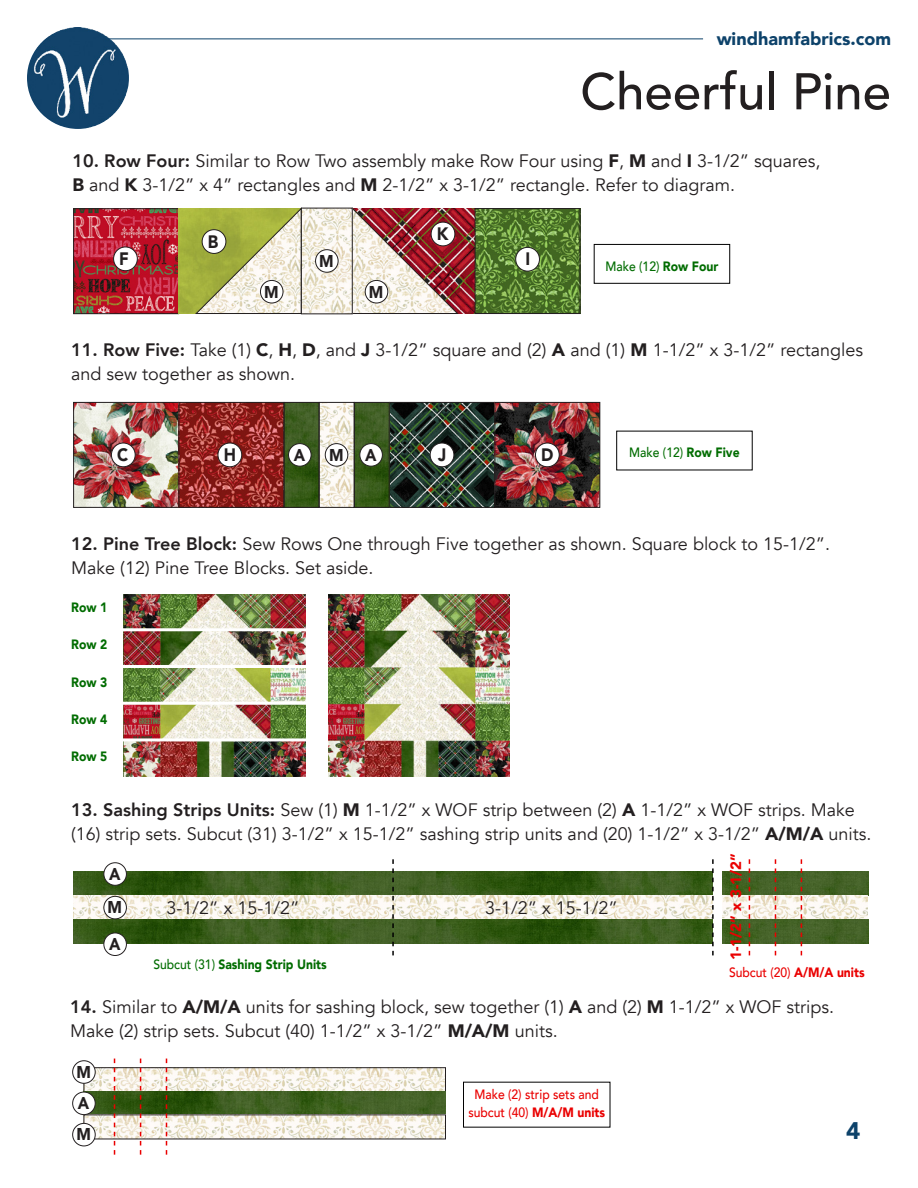
<style>
.page{position:relative;width:918px;height:1188px;background:#fff}
.page>*{position:absolute;margin:0;border:0;box-sizing:border-box;transform-origin:0 0}
.t1{font:500 51px "Avenir";color:#231f20}
.t2{font:900 24px "Avenir";color:#0d426a}
.t3{font:18px/24px "Avenir";color:#231f20}
.t4{font:900 18px "Avenir";color:#0d426a}
.t5{font:900 18px "Avenir";color:#231f20;scale:.9 1}
.t6{font:900 17.1px "Avenir";color:#231f20;scale:.9 1}
.t7{font:900 15px "Avenir";color:#ea0000}
.t8{font:500 13.5px/18px "Avenir";color:#ea0000;text-align:center;scale:.9 1}
.t9{font:900 13.5px "Avenir";color:#006c00;scale:.9 1}
.t10{font:500 13.5px "Avenir";color:#006c00;scale:.9 1}
.s1{font-weight:800}
.s2{font-weight:900}
.s3{font-weight:500}
</style>
<div class="page">
<img style="left:27px;top:27px;width:102px;height:102px;border-radius:51px">
<hr style="left:109px;top:39px;width:594px;height:1px;background:#0d426a">
<img style="left:435px;top:871px;width:433px;height:73px">
<div style="left:713px;top:862px;width:8px;height:90px;background:#fff"></div>
<img style="left:75px;top:209px;width:121px;height:105px">
<div style="left:73px;top:209px;width:106px;height:105px;border:1px solid #231f20"></div>
<img style="left:303px;top:210px;width:47px;height:102px">
<svg style="left:196px;top:208px;width:105px;height:106px"></svg>
<img style="left:458px;top:209px;width:120px;height:105px">
<img style="left:352px;top:208px;width:106px;height:106px">
<div style="left:475px;top:208px;width:105px;height:106px;border:1px solid #231f20"></div>
<div style="left:301px;top:208px;width:51px;height:106px;border:1px solid #231f20"></div>
<div style="left:114px;top:247px;width:23px;height:24px;background:#fff;border-radius:50%"></div>
<div style="left:113px;top:247px;width:25px;height:24px;border:1px solid #231f20;border-radius:50%"></div>
<div style="left:202px;top:230px;width:24px;height:23px;background:#fff;border-radius:50%"></div>
<div style="left:202px;top:229px;width:24px;height:25px;border:1px solid #231f20;border-radius:50%"></div>
<div style="left:260px;top:280px;width:23px;height:23px;background:#fff;border-radius:50%"></div>
<div style="left:260px;top:280px;width:23px;height:23px;border:1px solid #231f20;border-radius:50%"></div>
<div style="left:365px;top:280px;width:23px;height:23px;background:#fff;border-radius:50%"></div>
<div style="left:365px;top:280px;width:23px;height:23px;border:1px solid #231f20;border-radius:50%"></div>
<div style="left:316px;top:250px;width:22px;height:22px;background:#fff;border-radius:50%"></div>
<div style="left:315px;top:250px;width:23px;height:22px;border:1px solid #231f20;border-radius:50%"></div>
<div style="left:431px;top:222px;width:24px;height:24px;background:#fff;border-radius:50%"></div>
<div style="left:431px;top:222px;width:24px;height:24px;border:1px solid #231f20;border-radius:50%"></div>
<div style="left:516px;top:247px;width:23px;height:24px;background:#fff;border-radius:50%"></div>
<div style="left:516px;top:247px;width:24px;height:24px;border:1px solid #231f20;border-radius:50%"></div>
<img style="left:75px;top:404px;width:523px;height:102px">
<div style="left:73px;top:402px;width:106px;height:106px;border:1px solid #231f20"></div>
<div style="left:179px;top:402px;width:105px;height:106px;border:1px solid #231f20"></div>
<div style="left:389px;top:402px;width:106px;height:106px;border:1px solid #231f20"></div>
<div style="left:495px;top:402px;width:105px;height:106px;border:1px solid #231f20"></div>
<div style="left:284px;top:402px;width:35px;height:106px;border:1px solid #231f20"></div>
<div style="left:319px;top:402px;width:35px;height:106px;border:1px solid #231f20"></div>
<div style="left:354px;top:402px;width:35px;height:106px;border:1px solid #231f20"></div>
<div style="left:325px;top:444px;width:23px;height:22px;background:#fff;border-radius:50%"></div>
<div style="left:325px;top:443px;width:23px;height:23px;border:1px solid #231f20;border-radius:50%"></div>
<div style="left:111px;top:443px;width:24px;height:24px;background:#fff;border-radius:50%"></div>
<div style="left:111px;top:443px;width:24px;height:24px;border:1px solid #231f20;border-radius:50%"></div>
<div style="left:535px;top:443px;width:24px;height:24px;background:#fff;border-radius:50%"></div>
<div style="left:535px;top:443px;width:24px;height:24px;border:1px solid #231f20;border-radius:50%"></div>
<div style="left:430px;top:443px;width:24px;height:24px;background:#fff;border-radius:50%"></div>
<div style="left:430px;top:443px;width:24px;height:24px;border:1px solid #231f20;border-radius:50%"></div>
<div style="left:289px;top:444px;width:22px;height:22px;background:#fff;border-radius:50%"></div>
<div style="left:288px;top:443px;width:23px;height:23px;border:1px solid #231f20;border-radius:50%"></div>
<div style="left:360px;top:444px;width:22px;height:22px;background:#fff;border-radius:50%"></div>
<div style="left:360px;top:443px;width:23px;height:23px;border:1px solid #231f20;border-radius:50%"></div>
<div style="left:218px;top:443px;width:24px;height:24px;background:#fff;border-radius:50%"></div>
<div style="left:218px;top:443px;width:24px;height:24px;border:1px solid #231f20;border-radius:50%"></div>
<img style="left:124px;top:595px;width:181px;height:181px">
<hr style="left:115px;top:628px;width:199px;height:3px;background:#fff">
<hr style="left:115px;top:665px;width:199px;height:3px;background:#fff">
<hr style="left:115px;top:702px;width:199px;height:3px;background:#fff">
<hr style="left:115px;top:738px;width:199px;height:3px;background:#fff">
<img style="left:328px;top:595px;width:182px;height:181px">
<img style="left:73px;top:871px;width:362px;height:73px">
<div style="left:104px;top:863px;width:22px;height:22px;background:#fff;border-radius:50%"></div>
<div style="left:104px;top:863px;width:23px;height:22px;border:1px solid #231f20;border-radius:50%"></div>
<div style="left:104px;top:933px;width:22px;height:23px;background:#fff;border-radius:50%"></div>
<div style="left:104px;top:933px;width:23px;height:23px;border:1px solid #231f20;border-radius:50%"></div>
<div style="left:104px;top:896px;width:22px;height:23px;background:#fff;border-radius:50%"></div>
<div style="left:104px;top:896px;width:23px;height:23px;border:1px solid #231f20;border-radius:50%"></div>
<svg style="left:392px;top:859px;width:2px;height:96px"></svg>
<svg style="left:749px;top:859px;width:1px;height:96px"></svg>
<svg style="left:775px;top:859px;width:1px;height:96px"></svg>
<svg style="left:801px;top:859px;width:1px;height:96px"></svg>
<svg style="left:712px;top:859px;width:2px;height:96px"></svg>
<img style="left:86px;top:1070px;width:360px;height:67px">
<svg style="left:114px;top:1059px;width:1px;height:96px"></svg>
<svg style="left:140px;top:1059px;width:1px;height:96px"></svg>
<svg style="left:166px;top:1059px;width:1px;height:96px"></svg>
<div style="left:73px;top:1092px;width:22px;height:23px;background:#fff;border-radius:50%"></div>
<div style="left:72px;top:1092px;width:23px;height:23px;border:1px solid #231f20;border-radius:50%"></div>
<div style="left:73px;top:1061px;width:22px;height:22px;background:#fff;border-radius:50%"></div>
<div style="left:72px;top:1061px;width:23px;height:22px;border:1px solid #231f20;border-radius:50%"></div>
<div style="left:73px;top:1123px;width:22px;height:23px;background:#fff;border-radius:50%"></div>
<div style="left:72px;top:1123px;width:23px;height:23px;border:1px solid #231f20;border-radius:50%"></div>
<div style="left:594px;top:244px;width:136px;height:40px;border:1px solid #000"></div>
<p class="t4" style="left:717px;top:23px;width:176px">windhamfabrics.com</p>
<h1 class="t1" style="left:580px;top:47px;width:312px">Cheerful Pine</h1>
<p class="t3" style="left:72px;top:149px;width:750px"><span class="s1">10. Row Four:</span> Similar to Row Two assembly make Row Four using <span class="s2">F</span>, <span class="s2">M</span> and <span class="s2">I</span> 3-1/2” squares,<br><span class="s2">B</span> and <span class="s2">K</span> 3-1/2” x 4” rectangles and <span class="s2">M</span> 2-1/2” x 3-1/2” rectangle. Refer to diagram.</p>
<p class="t5" style="left:119px;top:243px;width:12px">F</p>
<p class="t5" style="left:208px;top:226px;width:13px">B</p>
<p class="t6" style="left:319px;top:246px;width:18px">M</p>
<p class="t6" style="left:264px;top:277px;width:18px">M</p>
<p class="t6" style="left:369px;top:277px;width:18px">M</p>
<p class="t5" style="left:437px;top:218px;width:14px">K</p>
<p class="t5" style="left:525px;top:244px;width:7px">I</p>
<p class="t10" style="left:605px;top:254px;width:127px">Make (12) <span class="s2">Row Four</span></p>
<p class="t3" style="left:71px;top:338px;width:793px"><span class="s1">11. Row Five:</span> Take (1) <span class="s2">C</span>, <span class="s2">H</span>, <span class="s2">D</span>, and <span class="s2">J</span> 3-1/2” square and (2) <span class="s2">A</span> and (1) <span class="s2">M</span> 1-1/2” x 3-1/2” rectangles and sew together as shown.</p>
<p class="t5" style="left:117px;top:439px;width:14px">C</p>
<p class="t5" style="left:224px;top:439px;width:15px">H</p>
<p class="t6" style="left:294px;top:440px;width:14px">A</p>
<p class="t6" style="left:329px;top:440px;width:18px">M</p>
<p class="t6" style="left:365px;top:440px;width:14px">A</p>
<p class="t5" style="left:438px;top:439px;width:11px">J</p>
<p class="t5" style="left:541px;top:439px;width:15px">D</p>
<p class="t10" style="left:629px;top:441px;width:124px">Make (12) <span class="s2">Row Five</span></p>
<p class="t3" style="left:71px;top:532px;width:760px"><span class="s1">12. Pine Tree Block:</span> Sew Rows One through Five together as shown. Square block to 15-1/2”.<br>Make (12) Pine Tree Blocks. Set aside.</p>
<p class="t9" style="left:71px;top:596px;width:42px">Row 1</p>
<p class="t9" style="left:71px;top:633px;width:42px">Row 2</p>
<p class="t9" style="left:71px;top:670px;width:42px">Row 3</p>
<p class="t9" style="left:71px;top:707px;width:42px">Row 4</p>
<p class="t9" style="left:71px;top:745px;width:42px">Row 5</p>
<p class="t3" style="left:71px;top:798px;width:802px"><span class="s1">13. Sashing Strips Units:</span> Sew (1) <span class="s2">M</span> 1-1/2” x WOF strip between (2) <span class="s2">A</span> 1-1/2” x WOF strips. Make (16) strip sets. Subcut (31) 3-1/2” x 15-1/2” sashing strip units and (20) 1-1/2” x 3-1/2” <span class="s2">A/M/A</span> units.</p>
<p class="t6" style="left:109px;top:859px;width:14px">A</p>
<p class="t6" style="left:108px;top:893px;width:18px">M</p>
<p class="t6" style="left:109px;top:929px;width:14px">A</p>
<p class="t3" style="left:167px;top:896px;width:134px">3-1/2” x 15-1/2”</p>
<p class="t3" style="left:485px;top:896px;width:134px">3-1/2” x 15-1/2”</p>
<p class="t9" style="left:153px;top:952px;width:194px"><span class="s3">Subcut (31)</span> Sashing Strip Units</p>
<p class="t7" style="left:723px;top:960px;width:109px;rotate:-90deg">1-1/2” x 3-1/2”</p>
<p class="t8" style="left:729px;top:963px;width:152px">Subcut (20) <span class="s2">A/M/A units</span></p>
<p class="t3" style="left:70px;top:996px;width:765px"><span class="s1">14.</span> Similar to <span class="s2">A/M/A</span> units for sashing block, sew together (1) <span class="s2">A</span> and (2) <span class="s2">M</span> 1-1/2” x WOF strips.<br>Make (2) strip sets. Subcut (40) 1-1/2” x 3-1/2” <span class="s2">M/A/M</span> units.</p>
<p class="t6" style="left:76px;top:1057px;width:18px">M</p>
<p class="t6" style="left:78px;top:1089px;width:14px">A</p>
<p class="t6" style="left:76px;top:1120px;width:18px">M</p>
<p class="t8" style="left:468px;top:1085px;width:154px">Make (2) strip sets and subcut (40) <span class="s2">M/A/M units</span></p>
<h2 class="t2" style="left:846px;top:1110px;width:16px">4</h2>
</div>
